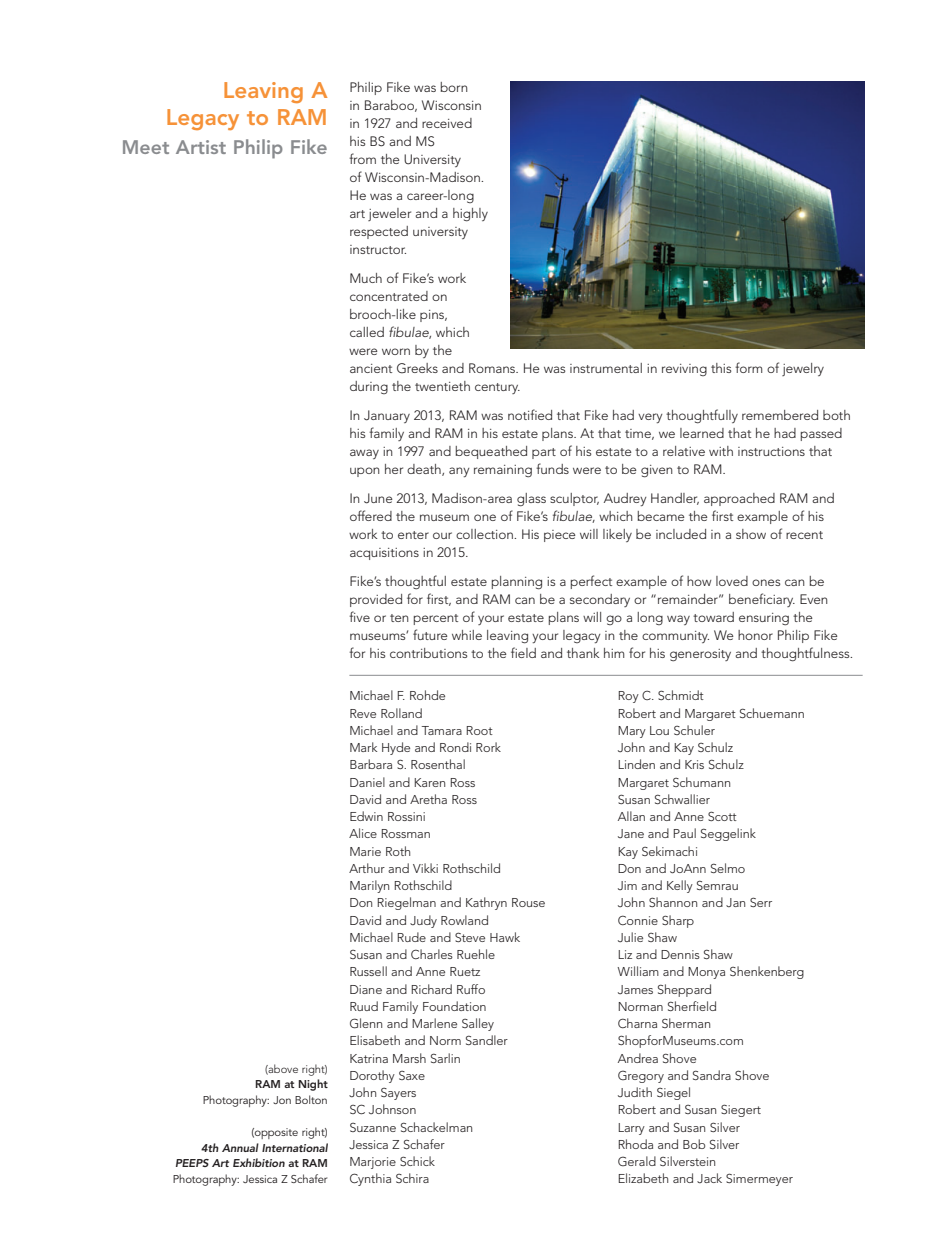
<style>
.page{position:relative;width:932px;height:1256px;background:#fff}
.page>*{position:absolute;margin:0;border:0;box-sizing:border-box;transform-origin:0 0}
.t1{font:800 22.5px/27px "Avenir";color:#f69238;text-align:right}
.t2{font:800 19.5px "Avenir";color:#8a8c8f}
.t3{font:300 13.5px/18px "Avenir";letter-spacing:-.005em;color:#231f20}
.t4{font:300 12.75px/17.2px "Avenir";letter-spacing:-.005em;color:#231f20}
.t5{font:italic 800 11.25px/15.8px "Avenir";letter-spacing:-.005em;color:#231f20;text-align:justify}
.t6{font:11.25px "Avenir";letter-spacing:-.005em;color:#231f20}
.t7{font:300 11.25px "Avenir";letter-spacing:-.005em;color:#231f20}
.t8{font:800 11.25px "Avenir";letter-spacing:-.005em;color:#231f20}
.s1{font-style:normal}
.s2{font-weight:400;font-style:normal}
.s3{font-style:italic}
</style>
<div class="page">
<img style="left:510px;top:81px;width:354px;height:267px">
<hr style="left:349px;top:675px;width:513px;height:1px;background:#8a8c8f">
<h1 class="t1" style="left:166px;top:79px;width:163px">Leaving A<br>Legacy to RAM</h1>
<h2 class="t2" style="left:121px;top:139px;width:208px">Meet Artist Philip Fike</h2>
<p class="t7" style="left:265px;top:1064px;width:64px">(above right)</p>
<p class="t8" style="left:255px;top:1080px;width:74px">RAM at Night</p>
<p class="t6" style="left:203px;top:1095px;width:126px">Photography: Jon Bolton</p>
<p class="t6" style="left:251px;top:1127px;width:78px">(opposite right)</p>
<p class="t5" style="left:173px;top:1139px;width:156px;text-indent:28px">4th Annual International PEEPS Art Exhibition <span class="s1">at RAM </span><span class="s2">Photography: Jessica Z Schafer</span></p>
<p class="t3" style="left:349px;top:80px;width:140px">Philip Fike was born<br>in Baraboo, Wisconsin in 1927 and received his BS and MS<br>from the University<br>of Wisconsin-Madison.<br>He was a career-long art jeweler and a highly respected university instructor.</p>
<p class="t3" style="left:349px;top:270px;width:476px">Much of Fike’s work<br>concentrated on<br>brooch-like pins,<br>called <span class="s3">fibulae</span>, which<br>were worn by the<br>ancient Greeks and Romans. He was instrumental in reviving this form of jewelry during the twentieth century.</p>
<p class="t3" style="left:349px;top:407px;width:503px">In January 2013, RAM was notified that Fike had very thoughtfully remembered both his family and RAM in his estate plans. At that time, we learned that he had passed away in 1997 and bequeathed part of his estate to a relative with instructions that upon her death, any remaining funds were to be given to RAM.</p>
<p class="t3" style="left:349px;top:490px;width:487px">In June 2013, Madison-area glass sculptor, Audrey Handler, approached RAM and offered the museum one of Fike’s <span class="s3">fibulae</span>, which became the first example of his work to enter our collection. His piece will likely be included in a show of recent acquisitions in 2015.</p>
<p class="t3" style="left:349px;top:573px;width:505px">Fike’s thoughtful estate planning is a perfect example of how loved ones can be provided for first, and RAM can be a secondary or “remainder” beneficiary. Even<br>five or ten percent of your estate plans will go a long way toward ensuring the museums’ future while leaving your legacy in the community. We honor Philip Fike for his contributions to the field and thank him for his generosity and thoughtfulness.</p>
<p class="t4" style="left:349px;top:688px;width:198px">Michael F. Rohde<br>Reve Rolland<br>Michael and Tamara Root<br>Mark Hyde and Rondi Rork<br>Barbara S. Rosenthal<br>Daniel and Karen Ross<br>David and Aretha Ross<br>Edwin Rossini<br>Alice Rossman<br>Marie Roth<br>Arthur and Vikki Rothschild<br>Marilyn Rothschild<br>Don Riegelman and Kathryn Rouse<br>David and Judy Rowland<br>Michael Rude and Steve Hawk<br>Susan and Charles Ruehle<br>Russell and Anne Ruetz<br>Diane and Richard Ruffo<br>Ruud Family Foundation<br>Glenn and Marlene Salley<br>Elisabeth and Norm Sandler<br>Katrina Marsh Sarlin<br>Dorothy Saxe<br>John Sayers<br>SC Johnson<br>Suzanne Schackelman<br>Jessica Z Schafer<br>Marjorie Schick<br>Cynthia Schira</p>
<p class="t4" style="left:617px;top:688px;width:189px">Roy C. Schmidt<br>Robert and Margaret Schuemann<br>Mary Lou Schuler<br>John and Kay Schulz<br>Linden and Kris Schulz<br>Margaret Schumann<br>Susan Schwallier<br>Allan and Anne Scott<br>Jane and Paul Seggelink<br>Kay Sekimachi<br>Don and JoAnn Selmo<br>Jim and Kelly Semrau<br>John Shannon and Jan Serr<br>Connie Sharp<br>Julie Shaw<br>Liz and Dennis Shaw<br>William and Monya Shenkenberg<br>James Sheppard<br>Norman Sherfield<br>Charna Sherman<br>ShopforMuseums.com<br>Andrea Shove<br>Gregory and Sandra Shove<br>Judith Siegel<br>Robert and Susan Siegert<br>Larry and Susan Silver<br>Rhoda and Bob Silver<br>Gerald Silverstein<br>Elizabeth and Jack Simermeyer</p>
</div>
